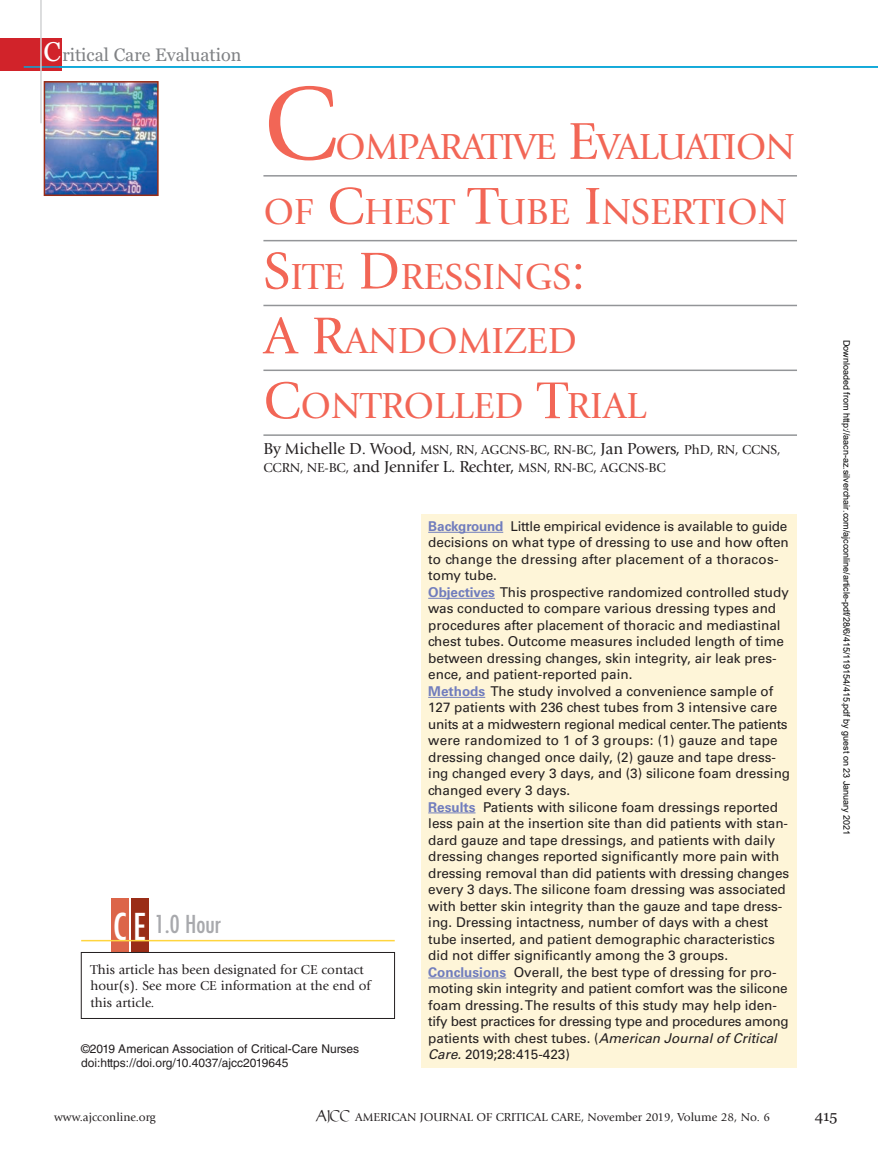
<style>
.page{position:relative;width:878px;height:1175px;background:#fff}
.page>*{position:absolute;margin:0;border:0;box-sizing:border-box;transform-origin:0 0}
.t1{font:108px "Giovanni Std";color:#f26656}
.t2{font:37.8px/64.8px "Giovanni Std";color:#f26656}
.t3{font:condensed 36px "Futura Std";color:#fff}
.t4{font:condensed 24px "Futura Std";color:#a8a9ad}
.t5{font:18px "Georgia";color:#808285}
.t6{font:15px "Georgia";color:#231f20}
.t7{font:13.5px/16.5px "Univers LT Std";color:#231f20}
.t8{font:13.5px/16.2px "Giovanni Std";color:#231f20}
.t9{font:12px/14.4px "Helvetica LT Std";color:#231f20}
.t10{font:12px "Giovanni Std";color:#231f20}
.t11{font:9px "Arial";color:#000}
.s1{font-size:27px;color:#fff}
.s2{font-size:54px}
.s3{font-size:16.5px}
.s4{font-weight:700;color:#717dbd}
.s5{font-style:italic}
.s6{font-family:"Publius";font-size:13.5px}
</style>
<div class="page">
<div style="left:0;top:38px;width:61px;height:32px;background:#d1232a"></div>
<hr style="left:24px;top:66px;width:853px;height:2px;background:#08a6d8">
<hr style="left:40px;top:0;width:2px;height:123px;background:#d1d2d4">
<img style="left:47px;top:84px;width:109px;height:109px">
<div style="left:44px;top:81px;width:115px;height:115px;border:2px solid #9a2d17"></div>
<div style="left:421px;top:514px;width:376px;height:553px;background:#fef5d8"></div>
<hr style="left:428px;top:532px;width:75px;height:1px;background:#717dbd">
<hr style="left:428px;top:598px;width:67px;height:1px;background:#717dbd">
<hr style="left:428px;top:697px;width:57px;height:1px;background:#717dbd">
<hr style="left:428px;top:812px;width:47px;height:1px;background:#717dbd">
<hr style="left:428px;top:977px;width:78px;height:1px;background:#717dbd">
<hr style="left:263px;top:175px;width:534px;height:1px;background:#939598">
<hr style="left:263px;top:240px;width:534px;height:1px;background:#939598">
<hr style="left:263px;top:305px;width:534px;height:1px;background:#939598">
<hr style="left:263px;top:369px;width:534px;height:2px;background:#939598">
<hr style="left:263px;top:434px;width:534px;height:2px;background:#939598">
<div style="left:111px;top:898px;width:18px;height:54px;background:#dc6549"></div>
<div style="left:131px;top:898px;width:17px;height:54px;background:#9a2d17"></div>
<hr style="left:81px;top:939px;width:314px;height:2px;background:#ffd53e">
<div style="left:81px;top:952px;width:314px;height:66px;border:1px solid #231f20"></div>
<h3 class="t5" style="left:43px;top:48px;width:199px"><span class="s1">C</span>ritical Care Evaluation</h3>
<h1 class="t1" style="left:263px;top:58px;width:75px">C</h1>
<h2 class="t2" style="left:263px;top:113px;width:533px;text-indent:72px">OMPARATIVE <span class="s2">E</span>VALUATION<br>OF <span class="s2">C</span>HEST <span class="s2">T</span>UBE <span class="s2">I</span>NSERTION<br><span class="s2">S</span>ITE <span class="s2">D</span>RESSINGS<span class="s2">:<br>A R</span>ANDOMIZED<br><span class="s2">C</span>ONTROLLED <span class="s2">T</span>RIAL</h2>
<p class="t8" style="left:263px;top:442px;width:519px;line-height:18px"><span class="s3">By Michelle D. Wood,</span> MSN, RN, AGCNS-BC, RN-BC, <span class="s3">Jan Powers,</span> PhD, RN, CCNS,<br>CCRN, NE-BC, <span class="s3">and Jennifer L. Rechter,</span> MSN, RN-BC, AGCNS-BC</p>
<h3 class="t3" style="left:113px;top:906px;width:34px">CE</h3>
<p class="t8" style="left:90px;top:963px;width:282px">This article has been designated for CE contact hour(s). See more CE information at the end of this article.</p>
<h3 class="t4" style="left:155px;top:910px;width:68px">1.0 Hour</h3>
<p class="t9" style="left:81px;top:1042px;width:279px">©2019 American Association of Critical-Care Nurses doi:https://doi.org/10.4037/ajcc2019645</p>
<p class="t7" style="left:428px;top:519px;width:363px"><span class="s4">Background</span> Little empirical evidence is available to guide decisions on what type of dressing to use and how often to change the dressing after placement of a thoracos&shy;tomy tube.<br><span class="s4">Objectives</span> This prospective randomized controlled study was conducted to compare various dressing types and procedures after placement of thoracic and mediastinal chest tubes. Outcome measures included length of time between dressing changes, skin integrity, air leak pres&shy;ence, and patient-reported pain.<br><span class="s4">Methods</span> The study involved a convenience sample of 127 patients with 236 chest tubes from 3 intensive care units at a midwestern regional medical center. The patients were randomized to 1 of 3 groups: (1) gauze and tape dressing changed once daily, (2) gauze and tape dress&shy;ing changed every 3 days, and (3) silicone foam dressing changed every 3 days.<br><span class="s4">Results</span> Patients with silicone foam dressings reported less pain at the insertion site than did patients with stan&shy;dard gauze and tape dressings, and patients with daily dressing changes reported significantly more pain with dressing removal than did patients with dressing changes every 3 days. The silicone foam dressing was associated with better skin integrity than the gauze and tape dress&shy;ing. Dressing intactness, number of days with a chest tube inserted, and patient demographic characteristics did not differ significantly among the 3 groups.<br><span class="s4">Conclusions</span> Overall, the best type of dressing for pro&shy;moting skin integrity and patient comfort was the silicone foam dressing. The results of this study may help iden&shy;tify best practices for dressing type and procedures among patients with chest tubes. (<span class="s5">American Journal of Critical Care.</span> 2019;28:415-423)</p>
<p class="t11" style="left:850px;top:339px;width:497px;rotate:90deg">Downloaded from http://aacn-az.silverchair.com/ajcconline/article-pdf/28/6/415/119154/415.pdf by guest on 23 January 2021</p>
<p class="t10" style="left:54px;top:1112px;width:103px">www.ajcconline.org</p>
<p class="t10" style="left:316px;top:1112px;width:456px"><span class="s6">AJCC</span> AMERICAN JOURNAL OF CRITICAL CARE, November 2019, Volume 28, No. 6</p>
<p class="t6" style="left:814px;top:1109px;width:24px">415</p>
</div>
